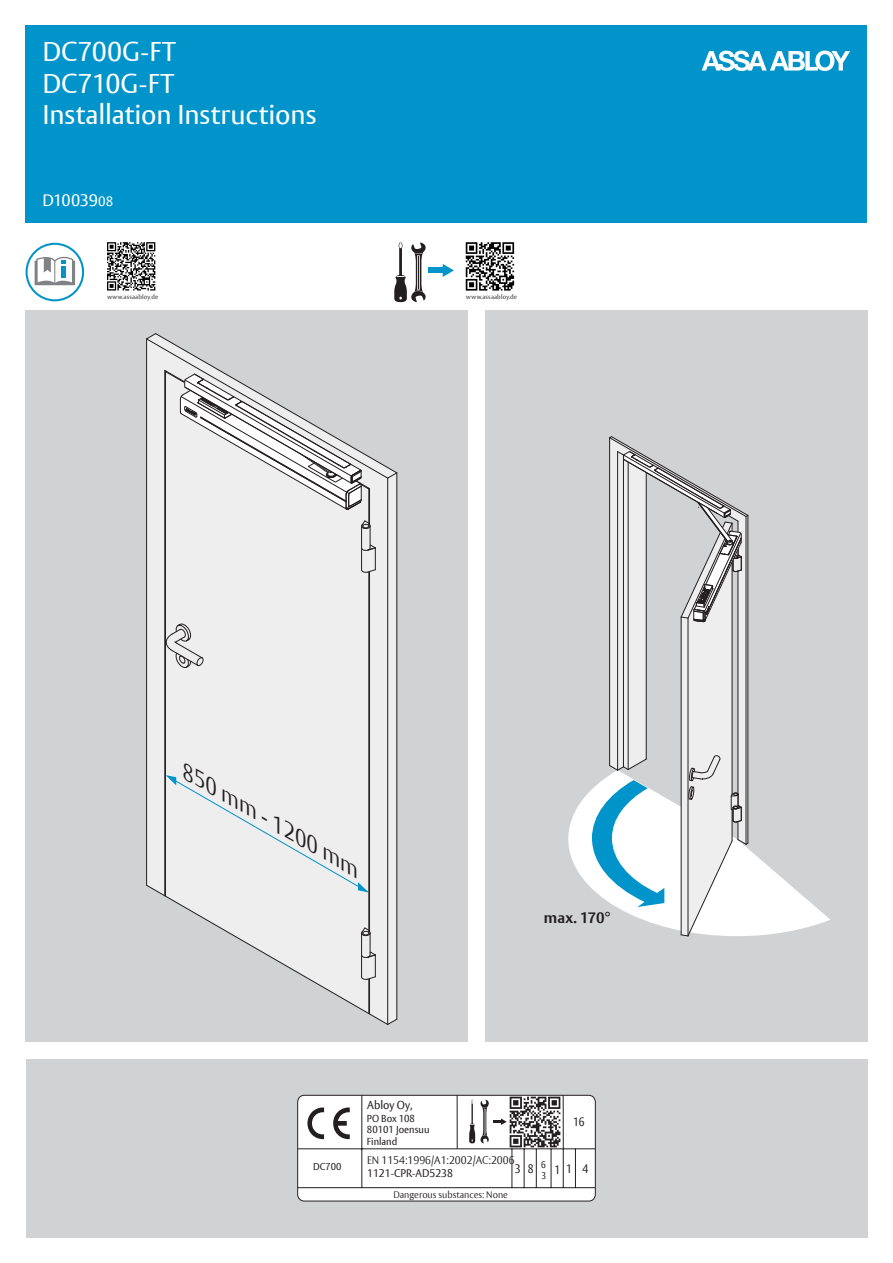
<style>
.page{position:relative;width:893px;height:1263px;background:#fff}
.page>*{position:absolute;margin:0;border:0;box-sizing:border-box;transform-origin:0 0}
.t1{font:27px/32.4px "ASSA Vesta";letter-spacing:-.005em;color:#fff}
.t2{font:italic 300 20.55px "ASSA Vesta";color:#231f20;scale:1.15 1}
.t3{font:16.5px "ASSA Vesta";letter-spacing:-.025em;color:#fff}
.t4{font:700 15px "ASSA Vesta";letter-spacing:-.01em;color:#231f20}
.t5{font:12.3px "ASSA Vesta";color:#231f20;scale:.86 1}
.t6{font:12px "ASSA Vesta";color:#231f20;scale:.86 1}
.t7{font:11.55px "ASSA Vesta";color:#231f20;scale:.96 1}
.t8{font:300 10.95px "ASSA Vesta";color:#231f20;scale:.96 1}
.t9{font:10.95px "ASSA Vesta";color:#231f20;scale:.96 1}
.t10{font:10.05px/11.6px "ASSA Vesta";color:#231f20;scale:.96 1}
.t11{font:9.9px "ASSA Vesta";color:#231f20;scale:.96 1}
.t12{font:9.75px "ASSA Vesta";color:#231f20;scale:.86 1}
.t13{font:300 9.6px "ASSA Vesta";color:#231f20}
.t14{font:300 6.3px "ASSA Vesta";letter-spacing:.025em;color:#231f20}
.s1{font-size:13.5px}
</style>
<div class="page">
<div style="left:485px;top:310px;width:382px;height:732px;background:#d1d2d4"></div>
<div style="left:26px;top:310px;width:442px;height:732px;background:#d1d2d4"></div>
<div style="left:26px;top:1059px;width:841px;height:178px;background:#d1d2d4"></div>
<div style="left:26px;top:26px;width:841px;height:197px;background:#0094ca"></div>
<div style="left:148px;top:510px;width:249px;height:265px;background:#eeeeef"></div>
<hr style="left:387px;top:478px;width:1px;height:546px;background:#231f20">
<hr style="left:146px;top:339px;width:1px;height:546px;background:#231f20">
<hr style="left:397px;top:473px;width:1px;height:546px;background:#231f20">
<hr style="left:369px;top:489px;width:1px;height:524px;background:#231f20">
<hr style="left:165px;top:372px;width:1px;height:524px;background:#231f20">
<svg style="left:164px;top:623px;width:40px;height:45px;background:#c9c8c9"></svg>
<svg style="left:361px;top:520px;width:15px;height:53px"></svg>
<hr style="left:361px;top:526px;width:1px;height:44px;background:#231f20">
<svg style="left:146px;top:775px;width:251px;height:250px"></svg>
<svg style="left:568px;top:436px;width:262px;height:500px"></svg>
<svg style="left:146px;top:333px;width:251px;height:177px"></svg>
<svg style="left:702px;top:51px;width:148px;height:20px"></svg>
<svg style="left:394px;top:242px;width:32px;height:60px"></svg>
<hr style="left:418px;top:256px;width:1px;height:33px;background:#231f20">
<div style="left:428px;top:268px;width:15px;height:5px;background:#0094ca"></div>
<svg style="left:443px;top:264px;width:11px;height:13px"></svg>
<svg style="left:26px;top:243px;width:58px;height:58px"></svg>
<svg style="left:466px;top:242px;width:48px;height:49px"></svg>
<svg style="left:107px;top:242px;width:48px;height:48px"></svg>
<svg style="left:297px;top:1094px;width:299px;height:108px;background:#eaeaea"></svg>
<img style="left:510px;top:1097px;width:50px;height:50px">
<p class="t1" style="left:43px;top:36px;width:135px">DC700G-FT<br>DC710G-FT</p>
<p class="t1" style="left:43px;top:99px;width:275px">Installation Instructions</p>
<p class="t3" style="left:43px;top:190px;width:72px">D10039<span class="s1">08</span></p>
<p class="t14" style="left:107px;top:293px;width:52px">www.assaabloy.de</p>
<p class="t14" style="left:466px;top:293px;width:52px">www.assaabloy.de</p>
<p class="t2" style="left:192px;top:761px;width:178px;rotate:30deg">850 mm - 1200 mm</p>
<p class="t7" style="left:367px;top:1098px;width:49px">Abloy Oy,</p>
<p class="t10" style="left:367px;top:1113px;width:67px">PO Box 108<br>80101 Joensuu<br>Finland</p>
<p class="t4" style="left:544px;top:908px;width:68px">max. 170°</p>
<p class="t6" style="left:573px;top:1114px;width:15px">16</p>
<p class="t8" style="left:367px;top:1153px;width:155px">EN 1154:1996/A1:2002/AC:2006</p>
<p class="t5" style="left:528px;top:1161px;width:23px">8 <sup>6</sup></p>
<p class="t5" style="left:554px;top:1162px;width:22px">1 1</p>
<p class="t12" style="left:541px;top:1169px;width:7px">3</p>
<p class="t11" style="left:313px;top:1161px;width:31px">DC700</p>
<p class="t5" style="left:582px;top:1161px;width:8px">4</p>
<p class="t9" style="left:367px;top:1167px;width:91px">1121-CPR-AD5238</p>
<p class="t13" style="left:393px;top:1188px;width:116px">Dangerous substances: None</p>
<p class="t5" style="left:515px;top:1161px;width:8px">3</p>
</div>
